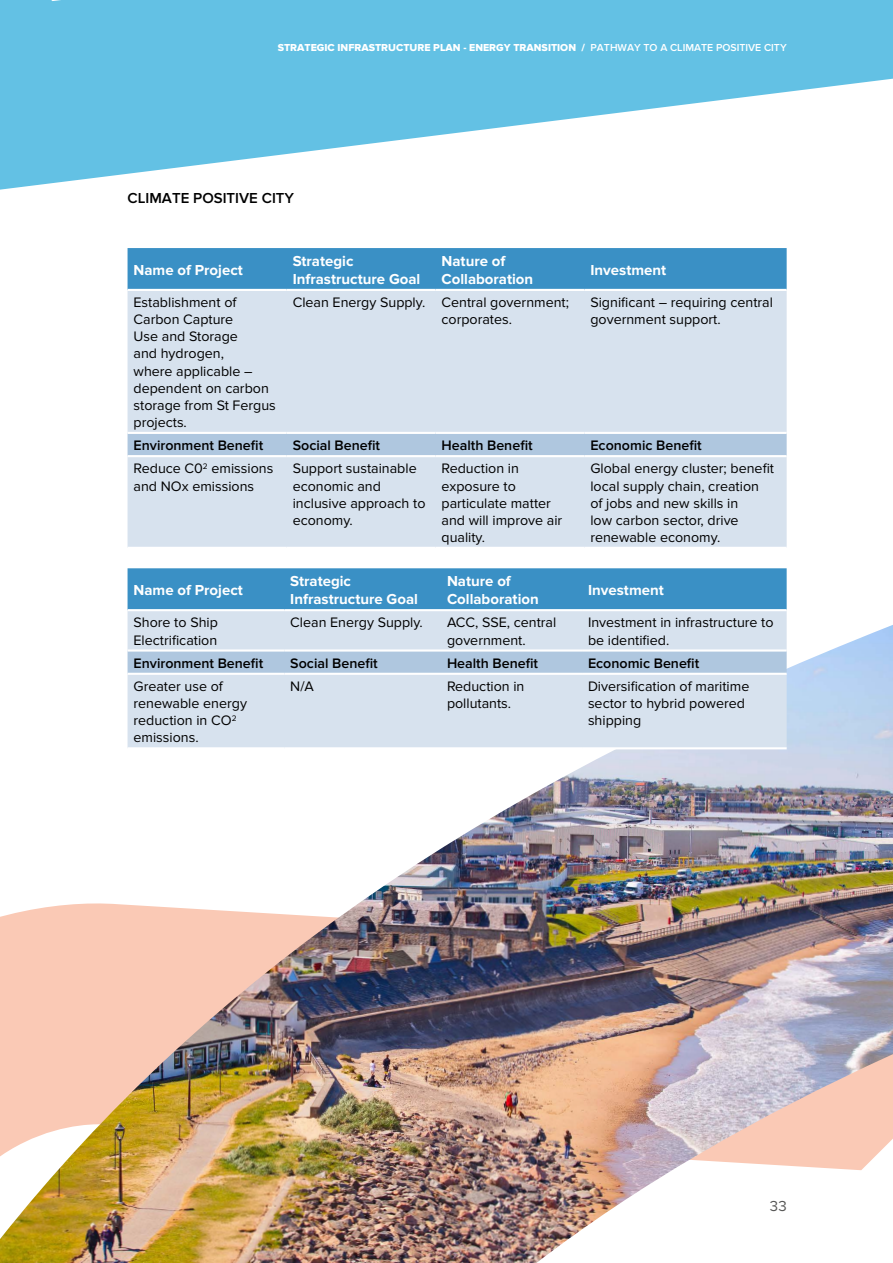
<style>
.page{position:relative;width:893px;height:1263px;background:#fff}
.page>*{position:absolute;margin:0;border:0;box-sizing:border-box;transform-origin:0 0}
.table__name_of_proje{font:700 15px/18px "Proxima Nova";color:#fff}
.body_text{font:600 15px "Proxima Nova";color:#000}
.t1{font:15px "Proxima Nova";color:#575756}
.table___main_body_ce{font:14.25px/17.1px "Proxima Nova";color:#000}
.Table__Environmental{font:600 14.25px "Proxima Nova";color:#000}
.t2{font:10.5px "Proxima Nova Extrabld";color:#fff}
.s1{font-family:"Proxima Nova";font-weight:600}
</style>
<div class="page">
<img style="left:0;top:625px;width:893px;height:638px">
<div style="left:128px;top:248px;width:659px;height:41px;background:#3a90c5"></div>
<div style="left:128px;top:291px;width:659px;height:256px;background:#d7e2ee"></div>
<div style="left:128px;top:434px;width:659px;height:21px;background:#afc7df"></div>
<hr style="left:128px;top:432px;width:159px;height:2px;background:#fff">
<hr style="left:287px;top:432px;width:148px;height:2px;background:#fff">
<hr style="left:435px;top:432px;width:149px;height:2px;background:#fff">
<hr style="left:584px;top:432px;width:203px;height:2px;background:#fff">
<hr style="left:128px;top:455px;width:159px;height:2px;background:#fff">
<hr style="left:287px;top:455px;width:148px;height:2px;background:#fff">
<hr style="left:435px;top:455px;width:149px;height:2px;background:#fff">
<hr style="left:584px;top:455px;width:203px;height:2px;background:#fff">
<div style="left:128px;top:568px;width:659px;height:41px;background:#3a90c5"></div>
<div style="left:128px;top:611px;width:659px;height:136px;background:#d7e2ee"></div>
<div style="left:128px;top:652px;width:659px;height:21px;background:#afc7df"></div>
<hr style="left:128px;top:747px;width:156px;height:2px;background:#fff">
<hr style="left:284px;top:747px;width:157px;height:2px;background:#fff">
<hr style="left:441px;top:747px;width:141px;height:2px;background:#fff">
<hr style="left:582px;top:747px;width:205px;height:2px;background:#fff">
<hr style="left:128px;top:649px;width:156px;height:3px;background:#fff">
<hr style="left:284px;top:649px;width:157px;height:3px;background:#fff">
<hr style="left:441px;top:649px;width:141px;height:3px;background:#fff">
<hr style="left:582px;top:649px;width:205px;height:3px;background:#fff">
<hr style="left:128px;top:673px;width:156px;height:2px;background:#fff">
<hr style="left:284px;top:673px;width:157px;height:2px;background:#fff">
<hr style="left:441px;top:673px;width:141px;height:2px;background:#fff">
<hr style="left:582px;top:673px;width:205px;height:2px;background:#fff">
<svg style="left:456px;top:0;width:437px;height:133px;fill:#63c1e4"></svg>
<svg style="left:0;top:0;width:456px;height:264px;fill:#63c1e4"></svg>
<p class="t2" style="left:278px;top:41px;width:510px">STRATEGIC INFRASTRUCTURE PLAN - ENERGY TRANSITION / <span class="s1">PATHWAY TO A CLIMATE POSITIVE CITY</span></p>
<p class="body_text" style="left:128px;top:190px;width:168px">CLIMATE POSITIVE CITY</p>
<p class="table__name_of_proje" style="left:134px;top:261px;width:111px">Name of Project</p>
<p class="table__name_of_proje" style="left:293px;top:252px;width:129px">Strategic<br>Infrastructure Goal</p>
<p class="table__name_of_proje" style="left:441px;top:252px;width:93px">Nature of<br>Collaboration</p>
<p class="table__name_of_proje" style="left:590px;top:261px;width:77px">Investment</p>
<p class="table___main_body_ce" style="left:134px;top:294px;width:144px">Establishment of<br>Carbon Capture<br>Use and Storage<br>and hydrogen,<br>where applicable – dependent on carbon storage from St Fergus projects.</p>
<p class="table___main_body_ce" style="left:293px;top:294px;width:134px">Clean Energy Supply.</p>
<p class="table___main_body_ce" style="left:441px;top:294px;width:129px">Central government; corporates.</p>
<p class="table___main_body_ce" style="left:590px;top:294px;width:184px">Significant – requiring central government support.</p>
<p class="Table__Environmental" style="left:134px;top:437px;width:131px">Environment Benefit</p>
<p class="Table__Environmental" style="left:293px;top:437px;width:89px">Social Benefit</p>
<p class="Table__Environmental" style="left:441px;top:437px;width:93px">Health Benefit</p>
<p class="Table__Environmental" style="left:590px;top:437px;width:113px">Economic Benefit</p>
<p class="table___main_body_ce" style="left:134px;top:460px;width:141px">Reduce C0<sup>2</sup> emissions and NOx emissions</p>
<p class="table___main_body_ce" style="left:293px;top:460px;width:134px">Support sustainable economic and inclusive approach to economy.</p>
<p class="table___main_body_ce" style="left:441px;top:460px;width:122px">Reduction in exposure to particulate matter and will improve air quality.</p>
<p class="table___main_body_ce" style="left:590px;top:460px;width:185px">Global energy cluster; benefit local supply chain, creation of jobs and new skills in<br>low carbon sector, drive renewable economy.</p>
<p class="table__name_of_proje" style="left:134px;top:581px;width:111px">Name of Project</p>
<p class="table__name_of_proje" style="left:290px;top:572px;width:129px">Strategic<br>Infrastructure Goal</p>
<p class="table__name_of_proje" style="left:447px;top:572px;width:93px">Nature of<br>Collaboration</p>
<p class="table__name_of_proje" style="left:588px;top:581px;width:77px">Investment</p>
<p class="table___main_body_ce" style="left:134px;top:614px;width:86px">Shore to Ship<br>Electrification</p>
<p class="table___main_body_ce" style="left:290px;top:614px;width:134px">Clean Energy Supply.</p>
<p class="table___main_body_ce" style="left:447px;top:614px;width:111px">ACC, SSE, central government.</p>
<p class="table___main_body_ce" style="left:588px;top:614px;width:187px">Investment in infrastructure to be identified.</p>
<p class="Table__Environmental" style="left:134px;top:655px;width:131px">Environment Benefit</p>
<p class="Table__Environmental" style="left:290px;top:655px;width:89px">Social Benefit</p>
<p class="Table__Environmental" style="left:447px;top:655px;width:93px">Health Benefit</p>
<p class="Table__Environmental" style="left:588px;top:655px;width:113px">Economic Benefit</p>
<p class="table___main_body_ce" style="left:134px;top:678px;width:115px">Greater use of renewable energy reduction in CO<sup>2 </sup>emissions.</p>
<p class="table___main_body_ce" style="left:290px;top:678px;width:25px">N/A</p>
<p class="table___main_body_ce" style="left:447px;top:678px;width:79px">Reduction in pollutants.</p>
<p class="table___main_body_ce" style="left:588px;top:678px;width:163px">Diversification of maritime sector to hybrid powered shipping</p>
<p class="t1" style="left:770px;top:1197px;width:18px">33</p>
</div>
